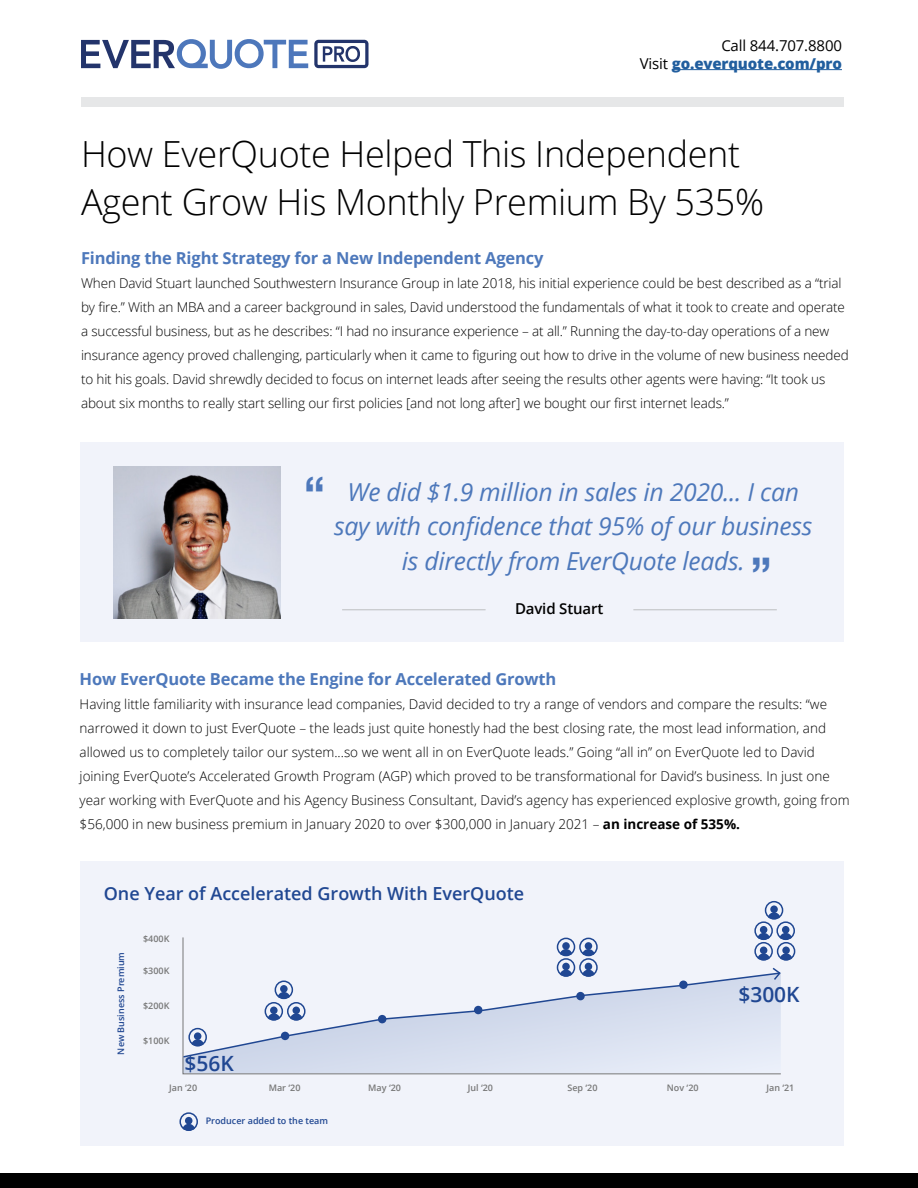
<style>
.page{position:relative;width:918px;height:1188px;background:#fff}
.page>*{position:absolute;margin:0;border:0;box-sizing:border-box;transform-origin:0 0}
.t1{font:700 45px "Helvetica Neue";color:#4d78bb}
.t2{font:300 36px/48px "Open Sans";letter-spacing:-.01em;color:#000}
.t3{font:italic 24.75px/34.5px "Open Sans";letter-spacing:-.01em;color:#4d78bb;text-align:center}
.t4{font:600 21px "Open Sans";color:#204792}
.t5{font:600 18px "Open Sans";color:#204792}
.t6{font:700 16.5px "Open Sans";letter-spacing:-.01em;color:#4d78bb}
.t7{font:15px/18px "Open Sans";letter-spacing:-.01em;color:#000;text-align:right}
.t8{font:600 15px "Open Sans";letter-spacing:-.01em;color:#000}
.t9{font:300 13.5px/24px "Open Sans";letter-spacing:-.01em;color:#000}
.t10{font:600 9px "Open Sans";color:#777}
.t11{font:600 9px "Open Sans";color:#204792}
.s1{font-weight:800;color:#215e9e}
.s2{font-weight:700}
</style>
<div class="page">
<div style="left:80px;top:861px;width:763px;height:285px;background:#f1f3fa"></div>
<hr style="left:672px;top:69px;width:170px;height:1px;background:#215e9e">
<div style="left:81px;top:97px;width:762px;height:10px;background:#e6e7e8"></div>
<svg style="left:81px;top:39px;width:227px;height:30px"></svg>
<svg style="left:314px;top:40px;width:55px;height:28px"></svg>
<div style="left:80px;top:443px;width:763px;height:199px;background:#f1f3fa"></div>
<hr style="left:342px;top:610px;width:144px;height:1px;background:#bcbec0">
<hr style="left:633px;top:610px;width:144px;height:1px;background:#bcbec0">
<div style="left:0;top:1174px;width:918px;height:14px;background:#000"></div>
<img style="left:113px;top:466px;width:167px;height:153px">
<svg style="left:182px;top:937px;width:600px;height:138px"></svg>
<div style="left:557px;top:958px;width:18px;height:19px;border:2px solid #204792;border-radius:50%"></div>
<div style="left:562px;top:963px;width:8px;height:7px;background:#204792;border-radius:50%"></div>
<svg style="left:560px;top:970px;width:12px;height:1px"></svg>
<div style="left:754px;top:942px;width:19px;height:19px;border:2px solid #204792;border-radius:50%"></div>
<div style="left:760px;top:947px;width:7px;height:7px;background:#204792;border-radius:50%"></div>
<svg style="left:757px;top:953px;width:13px;height:7px"></svg>
<div style="left:557px;top:938px;width:18px;height:18px;border:2px solid #204792;border-radius:50%"></div>
<div style="left:562px;top:942px;width:8px;height:8px;background:#204792;border-radius:50%"></div>
<svg style="left:560px;top:949px;width:12px;height:7px"></svg>
<div style="left:754px;top:921px;width:19px;height:19px;border:2px solid #204792;border-radius:50%"></div>
<div style="left:760px;top:926px;width:7px;height:8px;background:#204792;border-radius:50%"></div>
<svg style="left:757px;top:933px;width:13px;height:7px"></svg>
<div style="left:579px;top:958px;width:19px;height:19px;border:2px solid #204792;border-radius:50%"></div>
<div style="left:585px;top:963px;width:7px;height:7px;background:#204792;border-radius:50%"></div>
<svg style="left:582px;top:970px;width:13px;height:1px"></svg>
<div style="left:777px;top:942px;width:18px;height:19px;border:2px solid #204792;border-radius:50%"></div>
<div style="left:782px;top:947px;width:8px;height:7px;background:#204792;border-radius:50%"></div>
<svg style="left:780px;top:953px;width:12px;height:7px"></svg>
<div style="left:776px;top:921px;width:19px;height:19px;border:2px solid #204792;border-radius:50%"></div>
<div style="left:782px;top:926px;width:7px;height:8px;background:#204792;border-radius:50%"></div>
<svg style="left:779px;top:933px;width:13px;height:7px"></svg>
<div style="left:579px;top:938px;width:19px;height:18px;border:2px solid #204792;border-radius:50%"></div>
<div style="left:585px;top:942px;width:7px;height:8px;background:#204792;border-radius:50%"></div>
<svg style="left:582px;top:949px;width:13px;height:7px"></svg>
<div style="left:765px;top:901px;width:18px;height:19px;border:2px solid #204792;border-radius:50%"></div>
<div style="left:770px;top:905px;width:8px;height:8px;background:#204792;border-radius:50%"></div>
<svg style="left:768px;top:912px;width:12px;height:7px"></svg>
<div style="left:179px;top:1112px;width:19px;height:19px;border:2px solid #204792;border-radius:50%"></div>
<div style="left:185px;top:1117px;width:8px;height:7px;background:#204792;border-radius:50%"></div>
<svg style="left:183px;top:1124px;width:12px;height:7px"></svg>
<svg style="left:182px;top:971px;width:599px;height:88px"></svg>
<svg style="left:771px;top:966px;width:11px;height:16px"></svg>
<p class="t7" style="left:640px;top:36px;width:204px">Call 844.707.8800<br>Visit <span class="s1">go.everquote.com/pro</span></p>
<h2 class="t2" style="left:81px;top:129px;width:685px">How EverQuote Helped This Independent<br>Agent Grow His Monthly Premium By 535%</h2>
<p class="t6" style="left:81px;top:247px;width:464px">Finding the Right Strategy for a New Independent Agency</p>
<p class="t9" style="left:81px;top:271px;width:769px">When David Stuart launched Southwestern Insurance Group in late 2018, his initial experience could be best described as a “trial by fire.” With an MBA and a career background in sales, David understood the fundamentals of what it took to create and operate a successful business, but as he describes: “I had no insurance experience – at all.” Running the day-to-day operations of a new insurance agency proved challenging, particularly when it came to figuring out how to drive in the volume of new business needed to hit his goals. David shrewdly decided to focus on internet leads after seeing the results other agents were having: “It took us about six months to really start selling our first policies [and not long after] we bought our first internet leads.”</p>
<h1 class="t1" style="left:304px;top:458px;width:22px">“</h1>
<h3 class="t3" style="left:334px;top:474px;width:480px">We did $1.9 million in sales in 2020... I can say with confidence that 95% of our business is directly from EverQuote leads.</h3>
<p class="t8" style="left:515px;top:599px;width:90px">David Stuart</p>
<h1 class="t1" style="left:751px;top:538px;width:22px">”</h1>
<p class="t6" style="left:80px;top:668px;width:478px">How EverQuote Became the Engine for Accelerated Growth</p>
<p class="t9" style="left:80px;top:692px;width:771px">Having little familiarity with insurance lead companies, David decided to try a range of vendors and compare the results: “we narrowed it down to just EverQuote – the leads just quite honestly had the best closing rate, the most lead information, and allowed us to completely tailor our system...so we went all in on EverQuote leads.” Going “all in” on EverQuote led to David joining EverQuote’s Accelerated Growth Program (AGP) which proved to be transformational for David’s business. In just one year working with EverQuote and his Agency Business Consultant, David’s agency has experienced explosive growth, going from $56,000 in new business premium in January 2020 to over $300,000 in January 2021 – <span class="s2">an increase of 535%.</span></p>
<h3 class="t5" style="left:104px;top:881px;width:422px">One Year of Accelerated Growth With EverQuote</h3>
<p class="t11" style="left:115px;top:1054px;width:104px;rotate:-90deg">New Business Premium</p>
<p class="t10" style="left:143px;top:932px;width:28px">$400K</p>
<p class="t10" style="left:143px;top:965px;width:28px">$300K</p>
<p class="t10" style="left:143px;top:999px;width:28px">$200K</p>
<p class="t10" style="left:143px;top:1035px;width:28px">$100K</p>
<h3 class="t4" style="left:184px;top:1049px;width:51px">$56K</h3>
<p class="t10" style="left:169px;top:1082px;width:29px">Jan ‘20</p>
<h3 class="t4" style="left:738px;top:980px;width:63px">$300K</h3>
<p class="t10" style="left:269px;top:1082px;width:33px">Mar ‘20</p>
<p class="t10" style="left:368px;top:1082px;width:34px">May ‘20</p>
<p class="t10" style="left:468px;top:1082px;width:27px">Jul ‘20</p>
<p class="t10" style="left:567px;top:1082px;width:32px">Sep ‘20</p>
<p class="t10" style="left:667px;top:1082px;width:33px">Nov ‘20</p>
<p class="t10" style="left:766px;top:1082px;width:29px">Jan ‘21</p>
<p class="t11" style="left:206px;top:1115px;width:124px">Producer added to the team</p>
</div>
